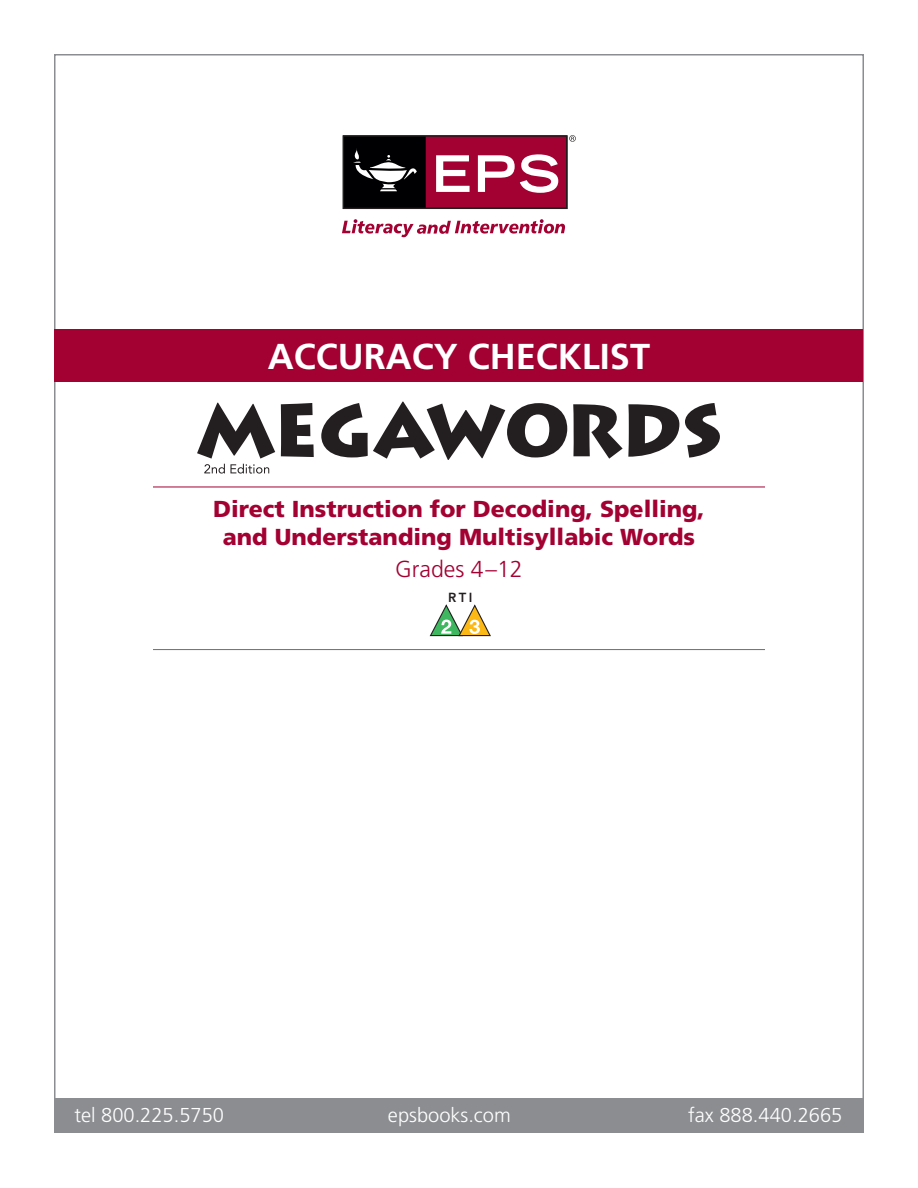
<style>
.page{position:relative;width:918px;height:1188px;background:#fff}
.page>*{position:absolute;margin:0;border:0;box-sizing:border-box;transform-origin:0 0}
.t1{font:700 36px "Frutiger";color:#fff}
.t2{font:900 23.1px/27.8px "Frutiger";color:#a40133;text-align:center}
.t3{font:300 23.1px "Frutiger";color:#a40133}
.t4{font:300 20.1px "Frutiger";color:#fff}
.t5{font:800 13.05px "Avenir";color:#231f20}
</style>
<div class="page">
<hr style="left:153px;top:487px;width:612px;height:1px;background:#a40133">
<hr style="left:153px;top:649px;width:612px;height:1px;background:#6c6d70">
<svg style="left:342px;top:219px;width:223px;height:18px"></svg>
<svg style="left:343px;top:135px;width:233px;height:74px"></svg>
<div style="left:54px;top:1098px;width:810px;height:35px;background:#8b8d90"></div>
<div style="left:55px;top:330px;width:808px;height:52px;background:#a40133"></div>
<svg style="left:429px;top:604px;width:62px;height:33px"></svg>
<svg style="left:281px;top:403px;width:33px;height:54px"></svg>
<svg style="left:321px;top:402px;width:246px;height:58px"></svg>
<svg style="left:573px;top:404px;width:106px;height:55px"></svg>
<svg style="left:685px;top:403px;width:35px;height:55px"></svg>
<svg style="left:197px;top:403px;width:78px;height:71px"></svg>
<h1 class="t1" style="left:268px;top:336px;width:384px">ACCURACY CHECKLIST</h1>
<p class="t2" style="left:213px;top:495px;width:493px">Direct Instruction for Decoding, Spelling, and Understanding Multisyllabic Words</p>
<p class="t3" style="left:395px;top:556px;width:129px">Grades 4–12</p>
<p class="t5" style="left:448px;top:590px;width:26px">RTI</p>
<p class="t4" style="left:74px;top:1104px;width:151px">tel 800.225.5750</p>
<p class="t4" style="left:388px;top:1104px;width:124px">epsbooks.com</p>
<p class="t4" style="left:688px;top:1104px;width:156px">fax 888.440.2665</p>
</div>
